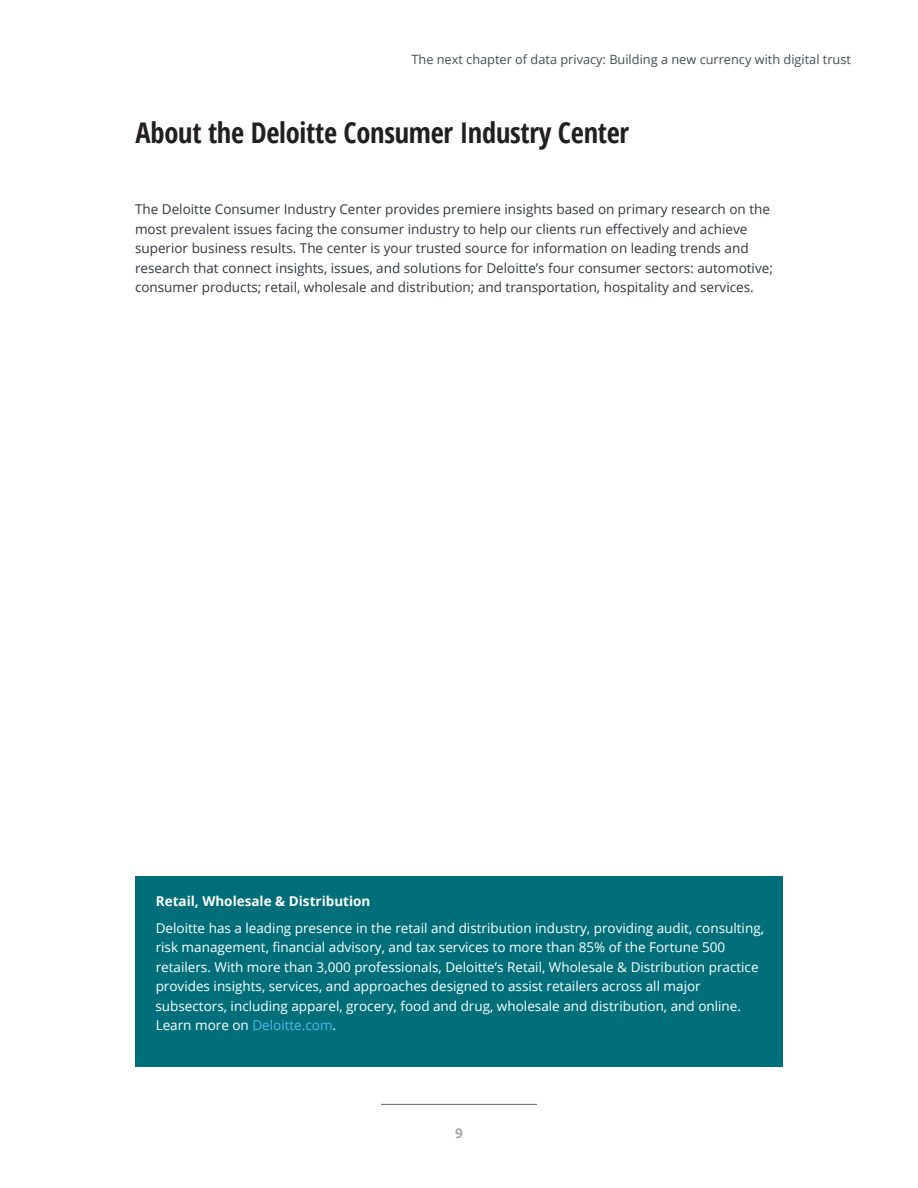
<style>
.page{position:relative;width:918px;height:1188px;background:#fff}
.page>*{position:absolute;margin:0;border:0;box-sizing:border-box;transform-origin:0 0}
.Heading_1{font:700 28.5px "Open Sans Condensed";letter-spacing:-.01em;color:#231f20}
.body-auxiliary{font:13.5px/19.5px "Open Sans";color:#fff}
.t1{font:13.5px/19.5px "Open Sans";color:#323640}
.body-auxiliary-2{font:700 13.5px "Open Sans";color:#fff}
.t2{font:700 13.5px "Open Sans";color:#a3a7a9}
.t3{font:12.75px "Open Sans";color:#464b54}
.s1{color:#4eb9e9}
</style>
<div class="page">
<hr style="left:381px;top:1104px;width:156px;height:1px;background:#5f6369">
<div style="left:135px;top:876px;width:648px;height:190px;background:#006f7a"></div>
<p class="t3" style="left:411px;top:50px;width:441px">The next chapter of data privacy: Building a new currency with digital trust</p>
<p class="Heading_1" style="left:136px;top:113px;width:495px">About the Deloitte Consumer Industry Center</p>
<p class="t1" style="left:135px;top:199px;width:639px">The Deloitte Consumer Industry Center provides premiere insights based on primary research on the most prevalent issues facing the consumer industry to help our clients run effectively and achieve superior business results. The center is your trusted source for information on leading trends and research that connect insights, issues, and solutions for Deloitte’s four consumer sectors: automotive; consumer products; retail, wholesale and distribution; and transportation, hospitality and services.</p>
<p class="body-auxiliary-2" style="left:156px;top:892px;width:216px">Retail, Wholesale &amp; Distribution</p>
<p class="body-auxiliary" style="left:156px;top:918px;width:610px">Deloitte has a leading presence in the retail and distribution industry, providing audit, consulting, risk management, financial advisory, and tax services to more than 85% of the Fortune 500 retailers. With more than 3,000 professionals, Deloitte’s Retail, Wholesale &amp; Distribution practice provides insights, services, and approaches designed to assist retailers across all major subsectors, including apparel, grocery, food and drug, wholesale and distribution, and online.<br>Learn more on <span class="s1">Deloitte.com</span>.</p>
<p class="t2" style="left:455px;top:1123px;width:9px">9</p>
</div>
